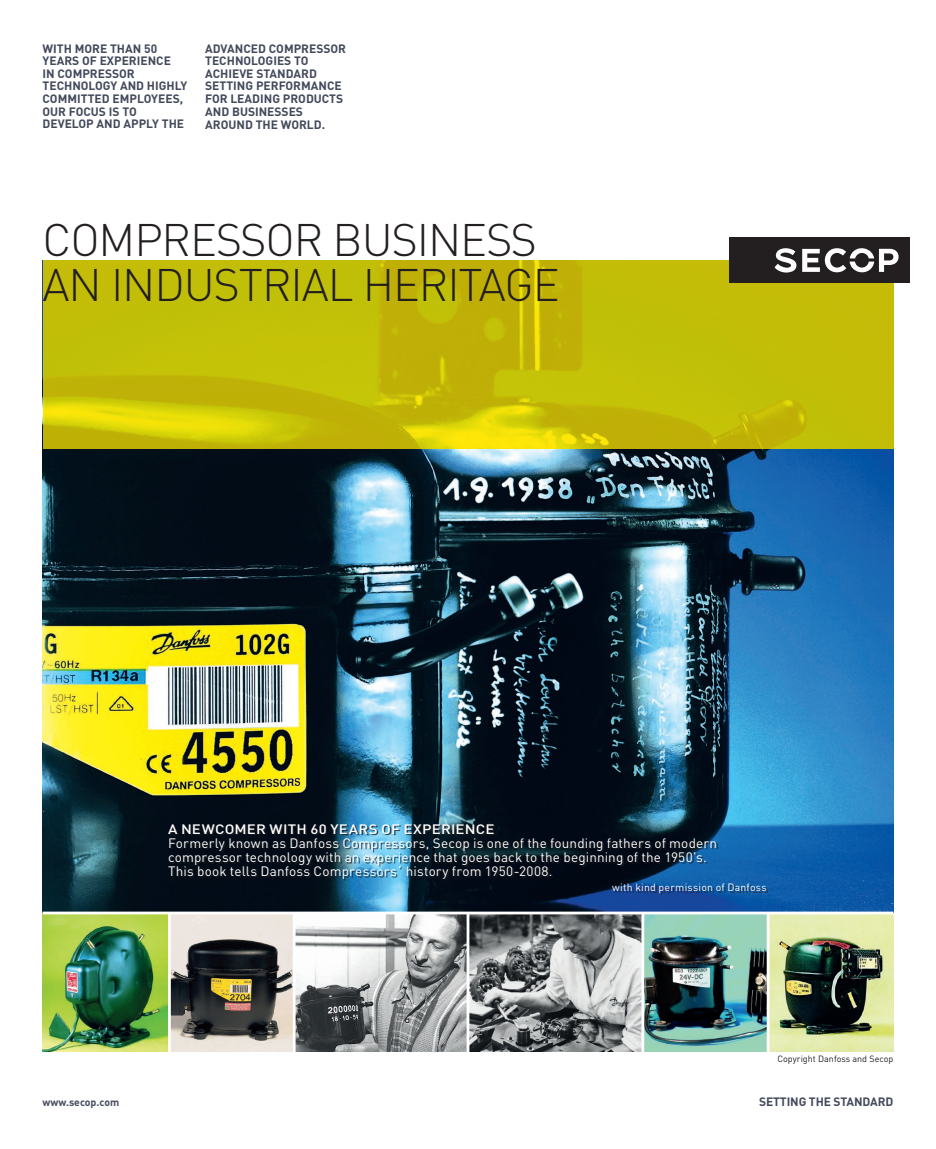
<style>
.page{position:relative;width:936px;height:1149px;background:#fff}
.page>*{position:absolute;margin:0;border:0;box-sizing:border-box;transform-origin:0 0}
.t1{font:300 45px/45px "DIN";letter-spacing:-.025em;color:#231f20}
.t2{font:13.5px/14px "DIN";letter-spacing:.01em;color:#fff}
.t3{font:500 13.5px "DIN";letter-spacing:.015em;color:#fff;scale:1.11 1}
.t4{font:700 12px/12.6px "DIN";color:#444a5c}
.t5{font:10.5px "DIN";letter-spacing:.02em;color:#fff}
.t6{font:700 10.5px "DIN";color:#444a5c}
.t7{font:9px "DIN";color:#231f20}
</style>
<div class="page">
<img style="left:295px;top:914px;width:471px;height:136px">
<img style="left:769px;top:914px;width:124px;height:136px">
<img style="left:171px;top:914px;width:122px;height:136px">
<img style="left:43px;top:449px;width:850px;height:462px">
<svg style="left:43px;top:260px;width:850px;height:189px;background:#c4bd07"></svg>
<img style="left:43px;top:914px;width:125px;height:136px">
<hr style="left:466px;top:913px;width:3px;height:142px;background:#fff">
<hr style="left:641px;top:913px;width:3px;height:142px;background:#fff">
<div style="left:170px;top:825px;width:597px;height:69px;background:#231f20;opacity:.75"></div>
<div style="left:729px;top:237px;width:181px;height:46px;background:#231f20"></div>
<svg style="left:774px;top:248px;width:22px;height:24px"></svg>
<svg style="left:802px;top:248px;width:96px;height:25px"></svg>
<p class="t4" style="left:43px;top:41px;width:146px">WITH MORE THAN 50<br>YEARS OF EXPERIENCE<br>IN COMPRESSOR<br>TECHNOLOGY AND HIGHLY<br>COMMITTED EMPLOYEES,<br>OUR FOCUS IS TO<br>DEVELOP AND APPLY THE</p>
<p class="t4" style="left:205px;top:41px;width:142px">ADVANCED COMPRESSOR<br>TECHNOLOGIES TO<br>ACHIEVE STANDARD<br>SETTING PERFORMANCE<br>FOR LEADING PRODUCTS<br>AND BUSINESSES<br>AROUND THE WORLD.</p>
<h1 class="t1" style="left:43px;top:217px;width:518px">COMPRESSOR BUSINESS<br>AN INDUSTRIAL HERITAGE</h1>
<p class="t3" style="left:168px;top:820px;width:295px">A NEWCOMER WITH 60 YEARS OF EXPERIENCE</p>
<p class="t2" style="left:168px;top:835px;width:550px">Formerly known as Danfoss Compressors, Secop is one of the founding fathers of modern compressor technology with an experience that goes back to the beginning of the 1950’s.<br>This book tells Danfoss Compressors´ history from 1950-2008.</p>
<p class="t5" style="left:612px;top:880px;width:156px">with kind permission of Danfoss</p>
<p class="t7" style="left:777px;top:1053px;width:117px">Copyright Danfoss and Secop</p>
<p class="t6" style="left:43px;top:1095px;width:78px">www.secop.com</p>
<p class="t4" style="left:759px;top:1094px;width:136px">SETTING THE STANDARD</p>
</div>
